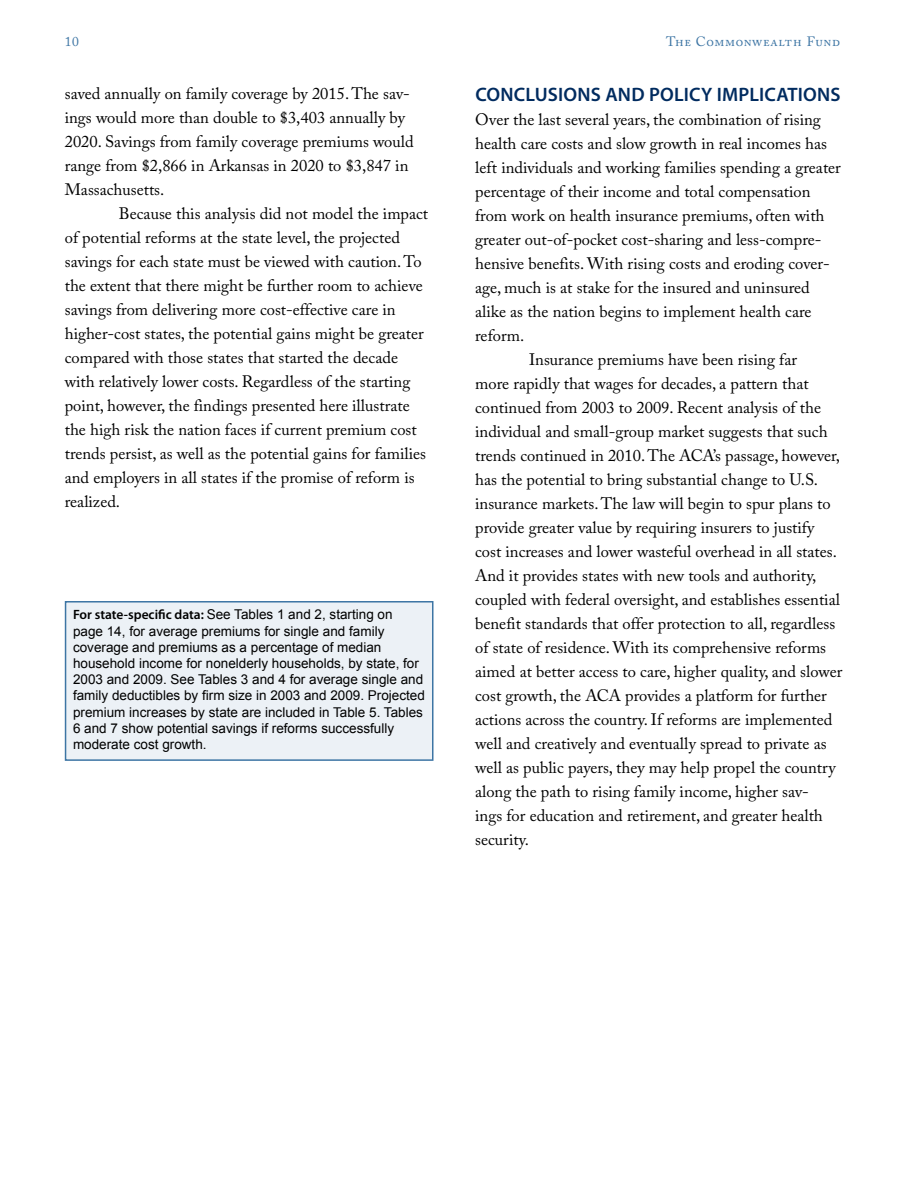
<style>
.page{position:relative;width:918px;height:1188px;background:#fff}
.page>*{position:absolute;margin:0;border:0;box-sizing:border-box;transform-origin:0 0}
.Head_A_-_Franklin{font:600 19.5px "Myriad Pro";letter-spacing:.01em;color:#002b5f}
.BT_2_-_Caslon_IB{font:16.5px/24px "Adobe Caslon Pro";color:#000}
.BT_-_Caslon_IB{font:16.5px/24px "Adobe Caslon Pro";color:#000}
.Table_text_Myriad_9{font:13.5px/16.2px "Arial";color:#000}
.t1{font:13.5px "Adobe Caslon Pro";letter-spacing:.05em;color:#3d75a4}
.s1{font-family:"Myriad Pro";font-weight:600}
</style>
<div class="page">
<div style="left:66px;top:602px;width:367px;height:158px;background:#ecf1f6"></div>
<div style="left:65px;top:601px;width:369px;height:160px;border:2px solid #3d75a4"></div>
<p class="t1" style="left:65px;top:33px;width:16px">10</p>
<p class="t1" style="left:666px;top:33px;width:176px">The Commonwealth Fund</p>
<p class="BT_2_-_Caslon_IB" style="left:65px;top:81px;width:350px">saved annually on family coverage by 2015. The sav&shy;ings would more than double to $3,403 annually by 2020. Savings from family coverage premiums would range from $2,866 in Arkansas in 2020 to $3,847 in Massachusetts.</p>
<p class="BT_2_-_Caslon_IB" style="left:65px;top:201px;width:365px;text-indent:54px">Because this analysis did not model the impact of potential reforms at the state level, the projected savings for each state must be viewed with caution. To the extent that there might be further room to achieve savings from delivering more cost-effective care in higher-cost states, the potential gains might be greater compared with those states that started the decade with relatively lower costs. Regardless of the starting point, however, the findings presented here illustrate the high risk the nation faces if current premium cost trends persist, as well as the potential gains for families and employers in all states if the promise of reform is realized.</p>
<p class="Table_text_Myriad_9" style="left:73px;top:607px;width:353px"><span class="s1">For state-specific data:</span> See Tables 1 and 2, starting on page 14, for average premiums for single and family coverage and premiums as a percentage of median household income for nonelderly households, by state, for 2003 and 2009. See Tables 3 and 4 for average single and family deductibles by firm size in 2003 and 2009. Projected premium increases by state are included in Table 5. Tables 6 and 7 show potential savings if reforms successfully moderate cost growth.</p>
<p class="Head_A_-_Franklin" style="left:475px;top:82px;width:367px">CONCLUSIONS AND POLICY IMPLICATIONS</p>
<p class="BT_-_Caslon_IB" style="left:475px;top:107px;width:367px">Over the last several years, the combination of rising health care costs and slow growth in real incomes has left individuals and working families spending a greater percentage of their income and total compensation from work on health insurance premiums, often with greater out-of-pocket cost-sharing and less-compre&shy;hensive benefits. With rising costs and eroding cover&shy;age, much is at stake for the insured and uninsured alike as the nation begins to implement health care reform.</p>
<p class="BT_2_-_Caslon_IB" style="left:475px;top:347px;width:369px;text-indent:54px">Insurance premiums have been rising far<br>more rapidly that wages for decades, a pattern that continued from 2003 to 2009. Recent analysis of the individual and small-group market suggests that such trends continued in 2010. The ACA’s passage, however, has the potential to bring substantial change to U.S. insurance markets. The law will begin to spur plans to provide greater value by requiring insurers to justify cost increases and lower wasteful overhead in all states.<br>And it provides states with new tools and authority, coupled with federal oversight, and establishes essential benefit standards that offer protection to all, regardless of state of residence. With its comprehensive reforms aimed at better access to care, higher quality, and slower cost growth, the ACA provides a platform for further actions across the country. If reforms are implemented well and creatively and eventually spread to private as well as public payers, they may help propel the country along the path to rising family income, higher sav-<br>ings for education and retirement, and greater health security.</p>
</div>
